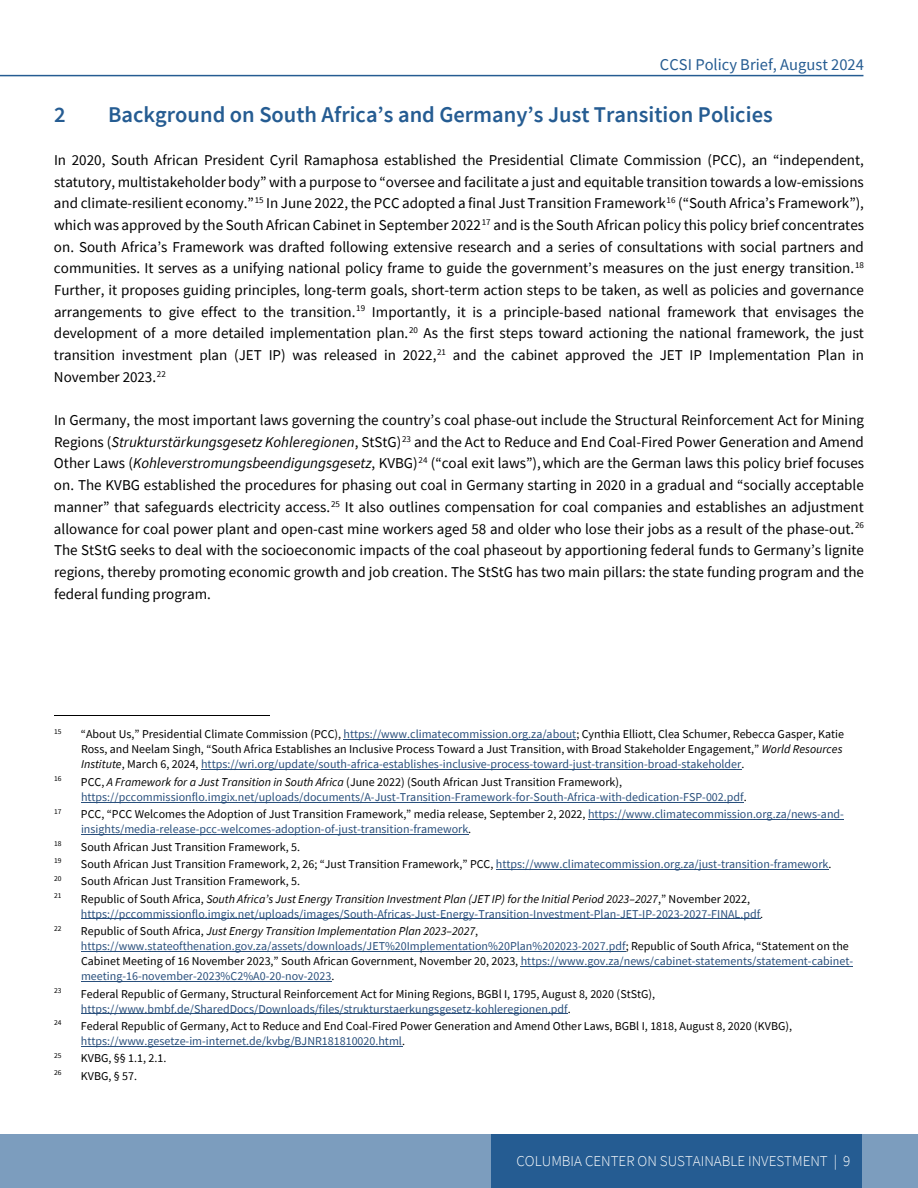
<style>
.page{position:relative;width:918px;height:1188px;background:#fff}
.page>*{position:absolute;margin:0;border:0;box-sizing:border-box;transform-origin:0 0}
.t1{font:600 22.5px "Source Sans Pro";color:#255c92}
.t2{font:16.5px "Source Sans Pro";color:#255c92}
.t3{font:15px/21.8px "Source Sans Pro";color:#000;text-align:justify}
.t4{font:300 15px "Source Sans Pro";color:#fff}
.t5{font:12px/15.1px "Source Sans Pro";color:#294f7c}
.t6{font:12px/15.1px "Source Sans Pro";color:#000}
.t7{font:7.5px "Source Sans Pro";letter-spacing:-.005em;color:#000}
.s1{font-style:italic}
.s2{color:#294f7c}
.s3{color:#000}
.s4{font-style:italic;color:#000}
</style>
<div class="page">
<div style="left:0;top:1134px;width:918px;height:54px;background:#7c9dbe"></div>
<div style="left:491px;top:1135px;width:371px;height:53px;background:#255c92"></div>
<hr style="left:0;top:75px;width:863px;height:1px;background:#255c92">
<hr style="left:54px;top:715px;width:216px;height:1px;background:#000">
<hr style="left:344px;top:739px;width:232px;height:1px;background:#294f7c">
<hr style="left:201px;top:769px;width:540px;height:1px;background:#294f7c">
<hr style="left:81px;top:802px;width:663px;height:1px;background:#294f7c">
<hr style="left:588px;top:819px;width:256px;height:1px;background:#294f7c">
<hr style="left:81px;top:834px;width:387px;height:1px;background:#294f7c">
<hr style="left:496px;top:869px;width:333px;height:1px;background:#294f7c">
<hr style="left:81px;top:919px;width:679px;height:1px;background:#294f7c">
<hr style="left:81px;top:951px;width:545px;height:1px;background:#294f7c">
<hr style="left:521px;top:966px;width:332px;height:1px;background:#294f7c">
<hr style="left:81px;top:981px;width:250px;height:1px;background:#294f7c">
<hr style="left:81px;top:1014px;width:487px;height:1px;background:#294f7c">
<hr style="left:81px;top:1046px;width:321px;height:1px;background:#294f7c">
<p class="t2" style="left:660px;top:54px;width:206px">CCSI Policy Brief, August 2024</p>
<h1 class="t1" style="left:54px;top:99px;width:13px">2</h1>
<h1 class="t1" style="left:108px;top:99px;width:666px">Background on South Africa’s and Germany’s Just Transition Policies</h1>
<p class="t3" style="left:54px;top:149px;width:812px">In 2020, South African President Cyril Ramaphosa established the Presidential Climate Commission (PCC), an “independent, statutory, multistakeholder body” with a purpose to “oversee and facilitate a just and equitable transition towards a low-emissions and climate-resilient economy.”<sup>15</sup> In June 2022, the PCC adopted a final Just Transition Framework<sup>16</sup> (“South Africa’s Framework”), which was approved by the South African Cabinet in September 2022<sup>17</sup> and is the South African policy this policy brief concentrates on. South Africa’s Framework was drafted following extensive research and a series of consultations with social partners and communities. It serves as a unifying national policy frame to guide the government’s measures on the just energy transition.<sup>18<br></sup>Further, it proposes guiding principles, long-term goals, short-term action steps to be taken, as well as policies and governance arrangements to give effect to the transition.<sup>19</sup> Importantly, it is a principle-based national framework that envisages the development of a more detailed implementation plan.<sup>20</sup> As the first steps toward actioning the national framework, the just transition investment plan (JET IP) was released in 2022,<sup>21</sup> and the cabinet approved the JET IP Implementation Plan in November 2023.<sup>22</sup></p>
<p class="t3" style="left:54px;top:409px;width:812px">In Germany, the most important laws governing the country’s coal phase-out include the Structural Reinforcement Act for Mining Regions (<span class="s1">Strukturstärkungsgesetz Kohleregionen</span>, StStG)<sup>23</sup> and the Act to Reduce and End Coal-Fired Power Generation and Amend Other Laws (<span class="s1">Kohleverstromungsbeendigungsgesetz</span>, KVBG)<sup>24</sup> (“coal exit laws”),which are the German laws this policy brief focuses on. The KVBG established the procedures for phasing out coal in Germany starting in 2020 in a gradual and “socially acceptable manner” that safeguards electricity access.<sup>25</sup> It also outlines compensation for coal companies and establishes an adjustment allowance for coal power plant and open-cast mine workers aged 58 and older who lose their jobs as a result of the phase-out.<sup>26<br></sup>The StStG seeks to deal with the socioeconomic impacts of the coal phaseout by apportioning federal funds to Germany’s lignite regions, thereby promoting economic growth and job creation. The StStG has two main pillars: the state funding program and the federal funding program.</p>
<p class="t7" style="left:54px;top:727px;width:9px">15</p>
<p class="t6" style="left:81px;top:727px;width:765px">“About Us,” Presidential Climate Commission (PCC), <span class="s2">https://www.climatecommission.org.za/about</span>; Cynthia Elliott, Clea Schumer, Rebecca Gasper, Katie<br>Ross, and Neelam Singh, “South Africa Establishes an Inclusive Process Toward a Just Transition, with Broad Stakeholder Engagement,” <span class="s1">World Resources<br>Institute</span>, March 6, 2024, <span class="s2">https://wri.org/update/south-africa-establishes-inclusive-process-toward-just-transition-broad-stakeholder</span>.</p>
<p class="t7" style="left:54px;top:774px;width:9px">16</p>
<p class="t5" style="left:81px;top:774px;width:667px"><span class="s3">PCC,</span> <span class="s4">A Framework for a Just Transition in South Africa</span> <span class="s3">(June 2022) (South African Just Transition Framework), </span>https://pccommissionflo.imgix.net/uploads/documents/A-Just-Transition-Framework-for-South-Africa-with-dedication-FSP-002.pdf<span class="s3">.</span></p>
<p class="t7" style="left:54px;top:806px;width:9px">17</p>
<p class="t5" style="left:81px;top:807px;width:764px"><span class="s3">PCC, “PCC Welcomes the Adoption of Just Transition Framework,” media release, September 2, 2022,</span> https://www.climatecommission.org.za/news-and&shy;insights/media-release-pcc-welcomes-adoption-of-just-transition-framework<span class="s3">.</span></p>
<p class="t7" style="left:54px;top:839px;width:9px">18</p>
<p class="t6" style="left:81px;top:839px;width:221px">South African Just Transition Framework, 5.</p>
<p class="t7" style="left:54px;top:856px;width:9px">19</p>
<p class="t6" style="left:81px;top:856px;width:752px">South African Just Transition Framework, 2, 26; “Just Transition Framework,” PCC, <span class="s2">https://www.climatecommission.org.za/just-transition-framework</span>.</p>
<p class="t7" style="left:54px;top:873px;width:9px">20</p>
<p class="t6" style="left:81px;top:874px;width:221px">South African Just Transition Framework, 5.</p>
<p class="t7" style="left:54px;top:891px;width:9px">21</p>
<p class="t5" style="left:81px;top:891px;width:684px"><span class="s3">Republic of South Africa,</span> <span class="s4">South Africa’s Just Energy Transition Investment Plan (JET IP) for the Initial Period 2023–2027</span><span class="s3">,” November 2022, </span>https://pccommissionflo.imgix.net/uploads/images/South-Africas-Just-Energy-Transition-Investment-Plan-JET-IP-2023-2027-FINAL.pdf<span class="s3">.</span></p>
<p class="t7" style="left:54px;top:923px;width:9px">22</p>
<p class="t5" style="left:81px;top:923px;width:774px"><span class="s3">Republic of South Africa,</span> <span class="s4">Just Energy Transition Implementation Plan 2023–2027</span><span class="s3">, </span>https://www.stateofthenation.gov.za/assets/downloads/JET%20Implementation%20Plan%202023-2027.pdf<span class="s3">; Republic of South Africa, “Statement on the Cabinet Meeting of 16 November 2023,” South African Government, November 20, 2023,</span> https://www.gov.za/news/cabinet-statements/statement-cabinet&shy;meeting-16-november-2023%C2%A0-20-nov-2023<span class="s3">.</span></p>
<p class="t7" style="left:54px;top:986px;width:9px">23</p>
<p class="t6" style="left:81px;top:986px;width:576px">Federal Republic of Germany, Structural Reinforcement Act for Mining Regions, BGBl I, 1795, August 8, 2020 (StStG), <span class="s2">https://www.bmbf.de/SharedDocs/Downloads/files/strukturstaerkungsgesetz-kohleregionen.pdf</span>.</p>
<p class="t7" style="left:54px;top:1018px;width:9px">24</p>
<p class="t6" style="left:81px;top:1018px;width:713px">Federal Republic of Germany, Act to Reduce and End Coal-Fired Power Generation and Amend Other Laws, BGBl I, 1818, August 8, 2020 (KVBG), <span class="s2">https://www.gesetze-im-internet.de/kvbg/BJNR181810020.html</span>.</p>
<p class="t7" style="left:54px;top:1051px;width:9px">25</p>
<p class="t6" style="left:81px;top:1051px;width:87px">KVBG, §§ 1.1, 2.1.</p>
<p class="t7" style="left:54px;top:1068px;width:9px">26</p>
<p class="t6" style="left:81px;top:1068px;width:58px">KVBG, § 57.</p>
<p class="t4" style="left:517px;top:1152px;width:335px">COLUMBIA CENTER ON SUSTAINABLE INVESTMENT | 9</p>
</div>
